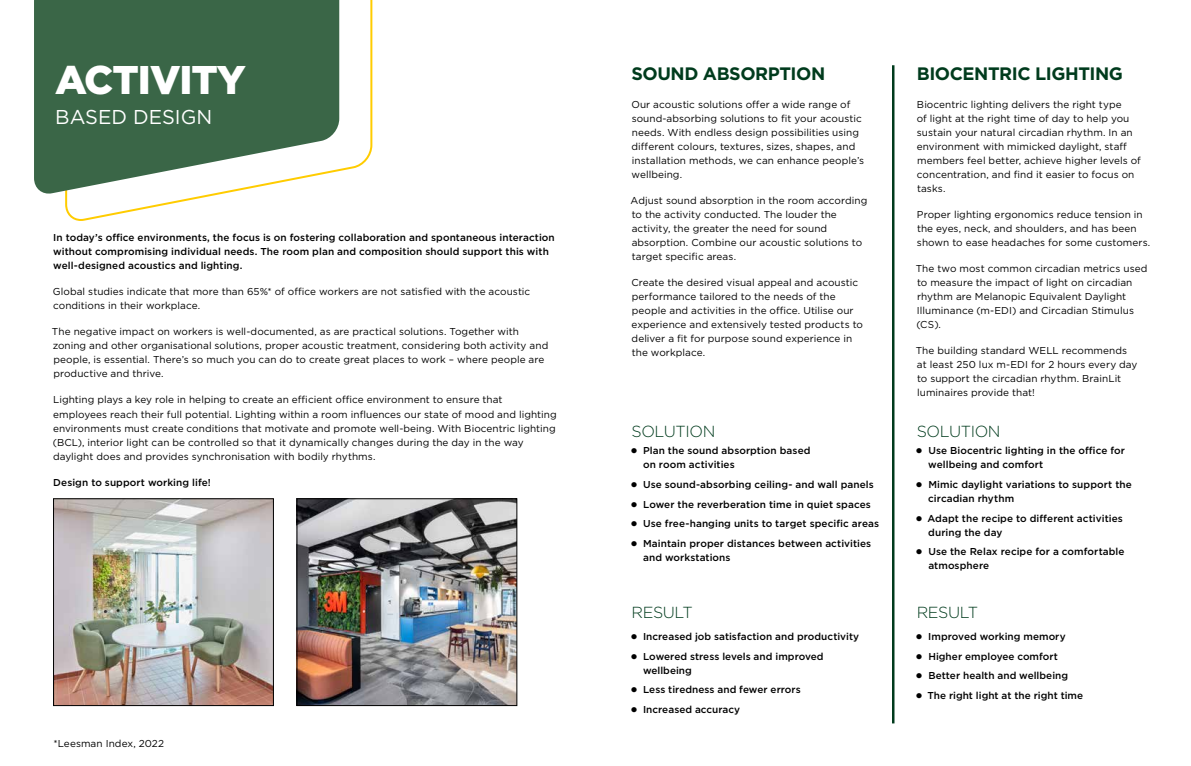
<style>
.page{position:relative;width:1191px;height:766px;background:#fff}
.page>*{position:absolute;margin:0;border:0;box-sizing:border-box;transform-origin:0 0}
.t1{font:900 40px "Gotham";letter-spacing:-.025em;color:#fff}
.t2{font:20px "Gotham";color:#fff}
.t3{font:700 18px "Gotham";letter-spacing:-.025em;color:#003b1d}
.t4{font:300 16px "Gotham";letter-spacing:-.025em;color:#003b1d}
.t5{font:10px/14px "Gotham";letter-spacing:.005em;color:#000}
.t6{font:500 10px/14px "Gotham";letter-spacing:.005em;color:#000}
.s1{font-family:"Futura";font-weight:700}
</style>
<div class="page">
<svg style="left:65px;top:0;width:308px;height:221px"></svg>
<svg style="left:34px;top:0;width:305px;height:195px;background:#567c60"></svg>
<img style="left:55px;top:500px;width:216px;height:203px">
<div style="left:53px;top:498px;width:220px;height:207px;border:1px solid #000"></div>
<img style="left:299px;top:500px;width:216px;height:203px">
<div style="left:297px;top:498px;width:220px;height:207px;border:1px solid #000"></div>
<hr style="left:892px;top:65px;width:2px;height:658px;background:#003b1d">
<h1 class="t1" style="left:55px;top:53px;width:192px">ACTIVITY</h1>
<h2 class="t2" style="left:55px;top:104px;width:158px">BASED DESIGN</h2>
<p class="t5" style="left:631px;top:97px;width:234px">Our acoustic solutions offer a wide range of sound-absorbing solutions to fit your acoustic needs. With endless design possibilities using different colours, textures, sizes, shapes, and installation methods, we can enhance people’s wellbeing.</p>
<p class="t5" style="left:630px;top:193px;width:238px">Adjust sound absorption in the room according to the activity conducted. The louder the activity, the greater the need for sound absorption. Combine our acoustic solutions to target specific areas.</p>
<p class="t5" style="left:631px;top:275px;width:233px">Create the desired visual appeal and acoustic performance tailored to the needs of the people and activities in the office. Utilise our experience and extensively tested products to deliver a fit for purpose sound experience in the workplace.</p>
<h3 class="t3" style="left:631px;top:61px;width:195px">SOUND ABSORPTION</h3>
<p class="t6" style="left:53px;top:230px;width:503px">In today’s office environments, the focus is on fostering collaboration and spontaneous interaction without compromising individual needs. The room plan and composition should support this with well-designed acoustics and lighting.</p>
<p class="t5" style="left:53px;top:284px;width:479px">Global studies indicate that more than 65%* of office workers are not satisfied with the acoustic conditions in their workplace.</p>
<p class="t5" style="left:52px;top:324px;width:498px">The negative impact on workers is well-documented, as are practical solutions. Together with zoning and other organisational solutions, proper acoustic treatment, considering both activity and people, is essential. There’s so much you can do to create great places to work – where people are productive and thrive.</p>
<p class="t5" style="left:53px;top:392px;width:505px">Lighting plays a key role in helping to create an efficient office environment to ensure that employees reach their full potential. Lighting within a room influences our state of mood and lighting environments must create conditions that motivate and promote well-being. With Biocentric lighting (BCL), interior light can be controlled so that it dynamically changes during the day in the way daylight does and provides synchronisation with bodily rhythms.</p>
<p class="t6" style="left:53px;top:474px;width:159px">Design to support working life!</p>
<h3 class="t4" style="left:631px;top:421px;width:85px">SOLUTION</h3>
<p class="t6" style="left:643px;top:443px;width:169px;text-indent:-12px"><span class="s1">●</span> Plan the sound absorption based on room activities</p>
<p class="t6" style="left:630px;top:477px;width:245px"><span class="s1">●</span> Use sound-absorbing ceiling- and wall panels</p>
<p class="t6" style="left:630px;top:497px;width:242px"><span class="s1">●</span> Lower the reverberation time in quiet spaces</p>
<p class="t6" style="left:630px;top:516px;width:250px"><span class="s1">●</span> Use free-hanging units to target specific areas</p>
<p class="t6" style="left:643px;top:536px;width:230px;text-indent:-12px"><span class="s1">●</span> Maintain proper distances between activities and workstations</p>
<h3 class="t4" style="left:631px;top:601px;width:63px">RESULT</h3>
<p class="t5" style="left:53px;top:736px;width:112px">*Leesman Index, 2022</p>
<p class="t6" style="left:630px;top:629px;width:230px"><span class="s1">●</span> Increased job satisfaction and productivity</p>
<p class="t6" style="left:643px;top:648px;width:182px;text-indent:-12px"><span class="s1">●</span> Lowered stress levels and improved wellbeing</p>
<p class="t6" style="left:630px;top:682px;width:171px"><span class="s1">●</span> Less tiredness and fewer errors</p>
<p class="t6" style="left:630px;top:702px;width:111px"><span class="s1">●</span> Increased accuracy</p>
<h3 class="t3" style="left:916px;top:61px;width:208px">BIOCENTRIC LIGHTING</h3>
<p class="t5" style="left:917px;top:97px;width:226px">Biocentric lighting delivers the right type<br>of light at the right time of day to help you sustain your natural circadian rhythm. In an environment with mimicked daylight, staff members feel better, achieve higher levels of concentration, and find it easier to focus on tasks.</p>
<p class="t5" style="left:917px;top:207px;width:235px">Proper lighting ergonomics reduce tension in the eyes, neck, and shoulders, and has been shown to ease headaches for some customers.</p>
<p class="t5" style="left:915px;top:261px;width:233px">The two most common circadian metrics used to measure the impact of light on circadian rhythm are Melanopic Equivalent Daylight Illuminance (m-EDI) and Circadian Stimulus (CS).</p>
<p class="t5" style="left:915px;top:343px;width:223px">The building standard WELL recommends at least 250 lux m-EDI for 2 hours every day to support the circadian rhythm. BrainLit luminaires provide that!</p>
<h3 class="t4" style="left:916px;top:421px;width:85px">SOLUTION</h3>
<p class="t6" style="left:928px;top:443px;width:198px;text-indent:-12px"><span class="s1">●</span> Use Biocentric lighting in the office for wellbeing and comfort</p>
<p class="t6" style="left:928px;top:477px;width:205px;text-indent:-12px"><span class="s1">●</span> Mimic daylight variations to support the circadian rhythm</p>
<p class="t6" style="left:928px;top:511px;width:196px;text-indent:-12px"><span class="s1">●</span> Adapt the recipe to different activities during the day</p>
<p class="t6" style="left:928px;top:544px;width:198px;text-indent:-12px"><span class="s1">●</span> Use the Relax recipe for a comfortable atmosphere</p>
<h3 class="t4" style="left:916px;top:601px;width:63px">RESULT</h3>
<p class="t6" style="left:916px;top:629px;width:151px"><span class="s1">●</span> Improved working memory</p>
<p class="t6" style="left:916px;top:648px;width:143px"><span class="s1">●</span> Higher employee comfort</p>
<p class="t6" style="left:916px;top:668px;width:154px"><span class="s1">●</span> Better health and wellbeing</p>
<p class="t6" style="left:916px;top:688px;width:169px"><span class="s1">●</span> The right light at the right time</p>
</div>
